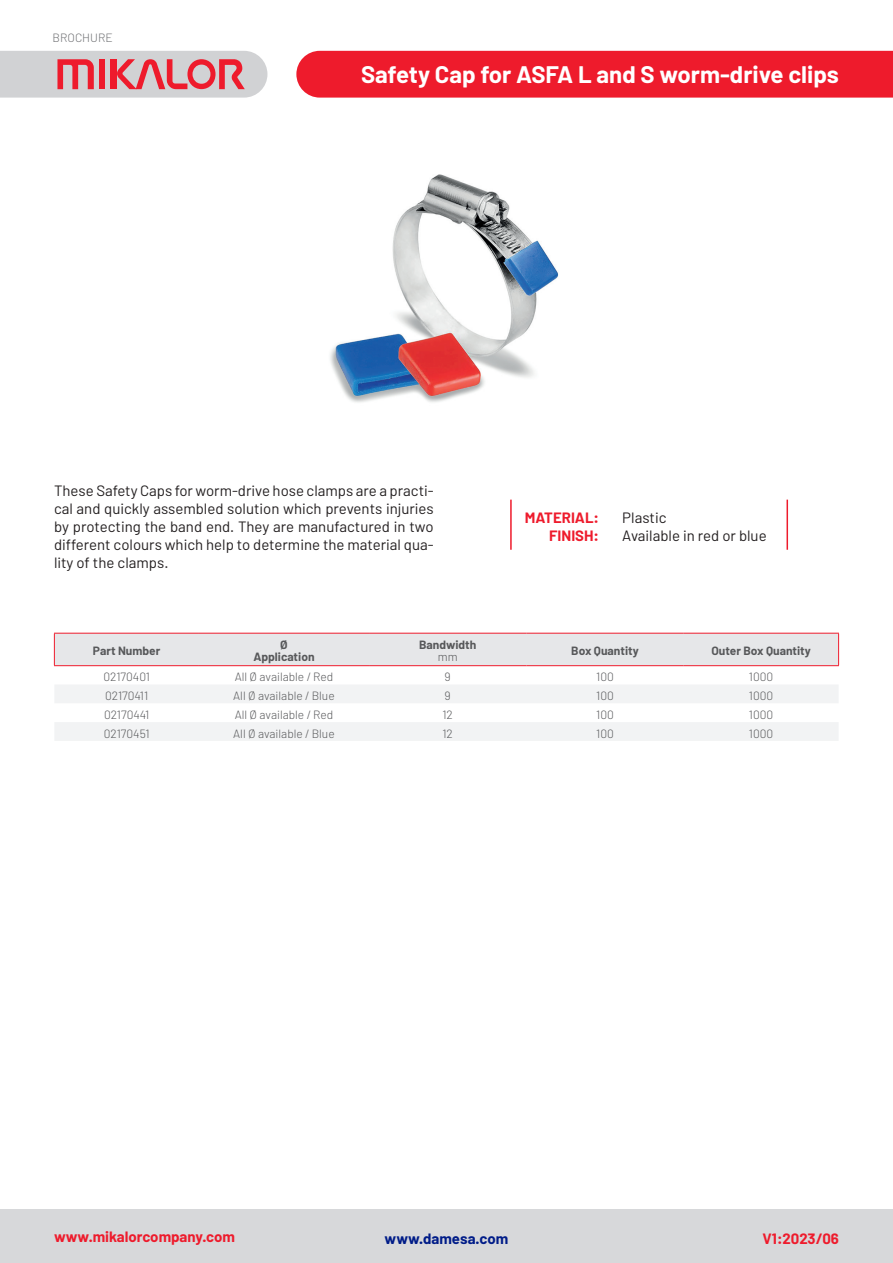
<style>
.page{position:relative;width:893px;height:1263px;background:#fff}
.page>*{position:absolute;margin:0;border:0;box-sizing:border-box;transform-origin:0 0}
.t1{font:700 24px "Barlow";color:#fff}
.t2{font:15px/18px "Barlow";color:#231f20;text-align:justify}
.t3{font:700 15px "Barlow";color:#ee1b2c}
.t4{font:700 15px "Barlow";color:#001c88}
.t5{font:300 12px "Barlow";color:#57585a}
.t6{font:700 12px/12px "Barlow";color:#57585a;text-align:center}
.t7{font:300 12px "Barlow";color:#6c6d70}
.s1{font-weight:300}
</style>
<div class="page">
<div style="left:296px;top:51px;width:597px;height:47px;background:#ee1b2c"></div>
<hr style="left:510px;top:500px;width:2px;height:50px;background:#ee1b2c">
<hr style="left:786px;top:500px;width:2px;height:50px;background:#ee1b2c">
<svg style="left:54px;top:634px;width:785px;height:107px"></svg>
<hr style="left:54px;top:633px;width:145px;height:1px;background:#ee1b2c">
<hr style="left:54px;top:633px;width:1px;height:32px;background:#ee1b2c">
<hr style="left:199px;top:633px;width:170px;height:1px;background:#ee1b2c">
<hr style="left:369px;top:633px;width:157px;height:1px;background:#ee1b2c">
<hr style="left:526px;top:633px;width:158px;height:1px;background:#ee1b2c">
<hr style="left:684px;top:633px;width:155px;height:1px;background:#ee1b2c">
<hr style="left:838px;top:633px;width:1px;height:32px;background:#ee1b2c">
<hr style="left:54px;top:665px;width:145px;height:1px;background:#ee1b2c">
<hr style="left:199px;top:665px;width:170px;height:1px;background:#ee1b2c">
<hr style="left:369px;top:665px;width:157px;height:1px;background:#ee1b2c">
<hr style="left:526px;top:665px;width:158px;height:1px;background:#ee1b2c">
<hr style="left:684px;top:665px;width:155px;height:1px;background:#ee1b2c">
<div style="left:0;top:1209px;width:893px;height:54px;background:#d7d8da"></div>
<svg style="left:0;top:51px;width:267px;height:47px;background:#d7adb2"></svg>
<img style="left:330px;top:174px;width:229px;height:229px">
<p class="t7" style="left:53px;top:30px;width:62px">BROCHURE</p>
<p class="t1" style="left:361px;top:60px;width:479px">Safety Cap for ASFA L and S worm-drive clips</p>
<p class="t2" style="left:54px;top:481px;width:381px">These Safety Caps for worm-drive hose clamps are a practi&shy;cal and quickly assembled solution which prevents injuries by protecting the band end. They are manufactured in two different colours which help to determine the material qua&shy;lity of the clamps.</p>
<p class="t3" style="left:525px;top:508px;width:76px">MATERIAL:</p>
<p class="t3" style="left:549px;top:526px;width:51px">FINISH:</p>
<p class="t2" style="left:622px;top:508px;width:46px">Plastic</p>
<p class="t2" style="left:622px;top:526px;width:146px">Available in red or blue</p>
<p class="t6" style="left:93px;top:645px;width:69px">Part Number</p>
<p class="t6" style="left:253px;top:639px;width:63px">Ø<br>Application</p>
<p class="t6" style="left:419px;top:639px;width:59px">Bandwidth <span class="s1">mm</span></p>
<p class="t6" style="left:571px;top:645px;width:69px">Box Quantity</p>
<p class="t6" style="left:711px;top:645px;width:101px">Outer Box Quantity</p>
<p class="t5" style="left:103px;top:669px;width:48px">02170401</p>
<p class="t5" style="left:235px;top:669px;width:100px">All Ø available / Red</p>
<p class="t5" style="left:445px;top:669px;width:8px">9</p>
<p class="t5" style="left:596px;top:669px;width:19px">100</p>
<p class="t5" style="left:749px;top:669px;width:26px">1000</p>
<p class="t5" style="left:105px;top:688px;width:45px">02170411</p>
<p class="t5" style="left:233px;top:688px;width:103px">All Ø available / Blue</p>
<p class="t5" style="left:445px;top:688px;width:8px">9</p>
<p class="t5" style="left:596px;top:688px;width:19px">100</p>
<p class="t5" style="left:749px;top:688px;width:26px">1000</p>
<p class="t5" style="left:104px;top:707px;width:47px">02170441</p>
<p class="t5" style="left:235px;top:707px;width:100px">All Ø available / Red</p>
<p class="t5" style="left:442px;top:707px;width:12px">12</p>
<p class="t5" style="left:596px;top:707px;width:19px">100</p>
<p class="t5" style="left:749px;top:707px;width:26px">1000</p>
<p class="t5" style="left:104px;top:726px;width:47px">02170451</p>
<p class="t5" style="left:233px;top:726px;width:103px">All Ø available / Blue</p>
<p class="t5" style="left:442px;top:726px;width:12px">12</p>
<p class="t5" style="left:596px;top:726px;width:19px">100</p>
<p class="t5" style="left:749px;top:726px;width:26px">1000</p>
<p class="t3" style="left:54px;top:1227px;width:183px">www.mikalorcompany.com</p>
<p class="t4" style="left:385px;top:1229px;width:125px">www.damesa.com</p>
<p class="t3" style="left:763px;top:1229px;width:78px">V1:2023/06</p>
</div>
